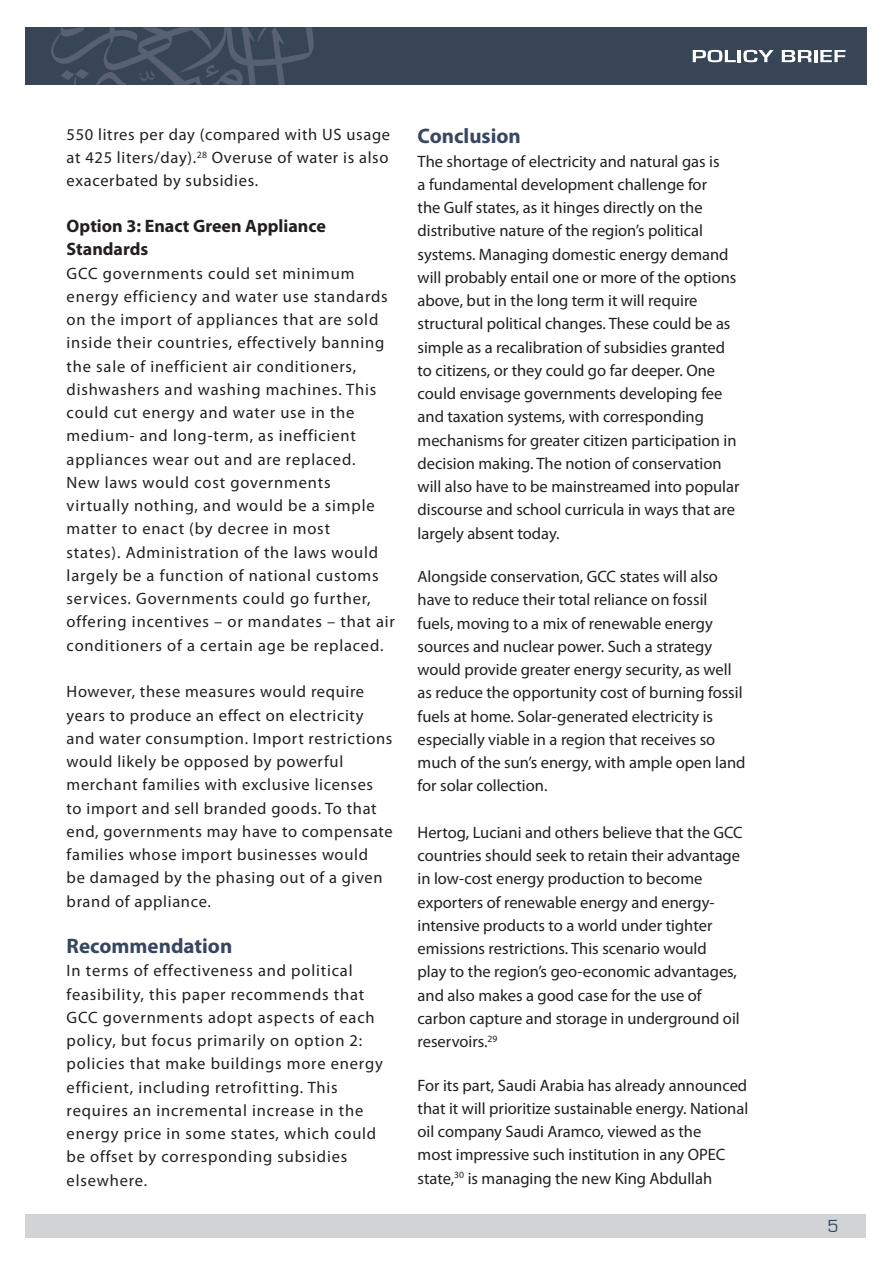
<style>
.page{position:relative;width:893px;height:1263px;background:#fff}
.page>*{position:absolute;margin:0;border:0;box-sizing:border-box;transform-origin:0 0}
.t1{font:700 21px "Myriad Pro";color:#384761}
.t2{font:700 18px/23.2px "Myriad Pro";color:#231f20}
.t3{font:18px "Eurostile";color:#384761}
.t4{font:16.5px/23.2px "Myriad Pro";color:#231f20}
.t5{font:16.5px/23.2px "Myriad Pro";letter-spacing:.05em;color:#231f20}
.t6{font:16.5px/23.2px "Myriad Pro";letter-spacing:.04em;color:#231f20}
</style>
<div class="page">
<div style="left:26px;top:27px;width:841px;height:58px;background:#374557"></div>
<svg style="left:51px;top:27px;width:263px;height:58px"></svg>
<svg style="left:693px;top:50px;width:81px;height:12px"></svg>
<svg style="left:782px;top:50px;width:63px;height:12px"></svg>
<div style="left:26px;top:1214px;width:840px;height:23px;background:#d2d3d4"></div>
<p class="t4" style="left:67px;top:123px;width:325px;text-align:justify">550 litres per day (compared with US usage at 425 liters/day).<sup>28</sup> Overuse of water is also exacerbated by subsidies.</p>
<p class="t2" style="left:67px;top:214px;width:261px">Option 3: Enact Green Appliance<br>Standards</p>
<p class="t5" style="left:67px;top:261px;width:330px">GCC governments could set minimum energy efficiency and water use standards on the import of appliances that are sold inside their countries, effectively banning the sale of inefficient air conditioners, dishwashers and washing machines. This could cut energy and water use in the medium- and long-term, as inefficient appliances wear out and are replaced.<br>New laws would cost governments virtually nothing, and would be a simple matter to enact (by decree in most<br>states). Administration of the laws would largely be a function of national customs services. Governments could go further, offering incentives – or mandates – that air conditioners of a certain age be replaced.</p>
<p class="t6" style="left:67px;top:680px;width:328px">However, these measures would require years to produce an effect on electricity and water consumption. Import restrictions would likely be opposed by powerful merchant families with exclusive licenses<br>to import and sell branded goods. To that end, governments may have to compensate families whose import businesses would<br>be damaged by the phasing out of a given brand of appliance.</p>
<p class="t1" style="left:67px;top:932px;width:167px">Recommendation</p>
<p class="t5" style="left:67px;top:959px;width:318px">In terms of effectiveness and political feasibility, this paper recommends that GCC governments adopt aspects of each policy, but focus primarily on option 2: policies that make buildings more energy efficient, including retrofitting. This requires an incremental increase in the energy price in some states, which could be offset by corresponding subsidies elsewhere.</p>
<p class="t1" style="left:418px;top:123px;width:105px">Conclusion</p>
<p class="t4" style="left:418px;top:149px;width:323px">The shortage of electricity and natural gas is<br>a fundamental development challenge for<br>the Gulf states, as it hinges directly on the distributive nature of the region’s political systems. Managing domestic energy demand will probably entail one or more of the options above, but in the long term it will require structural political changes. These could be as simple as a recalibration of subsidies granted to citizens, or they could go far deeper. One could envisage governments developing fee and taxation systems, with corresponding mechanisms for greater citizen participation in decision making. The notion of conservation will also have to be mainstreamed into popular discourse and school curricula in ways that are largely absent today.</p>
<p class="t4" style="left:418px;top:565px;width:329px">Alongside conservation, GCC states will also have to reduce their total reliance on fossil fuels, moving to a mix of renewable energy sources and nuclear power. Such a strategy would provide greater energy security, as well as reduce the opportunity cost of burning fossil fuels at home. Solar-generated electricity is especially viable in a region that receives so much of the sun’s energy, with ample open land for solar collection.</p>
<p class="t4" style="left:418px;top:820px;width:327px">Hertog, Luciani and others believe that the GCC countries should seek to retain their advantage in low-cost energy production to become exporters of renewable energy and energy&shy;intensive products to a world under tighter emissions restrictions. This scenario would<br>play to the region’s geo-economic advantages, and also makes a good case for the use of carbon capture and storage in underground oil reservoirs.<sup>29</sup></p>
<p class="t4" style="left:418px;top:1073px;width:332px">For its part, Saudi Arabia has already announced that it will prioritize sustainable energy. National oil company Saudi Aramco, viewed as the<br>most impressive such institution in any OPEC state,<sup>30</sup> is managing the new King Abdullah</p>
<p class="t3" style="left:827px;top:1216px;width:13px">5</p>
</div>
